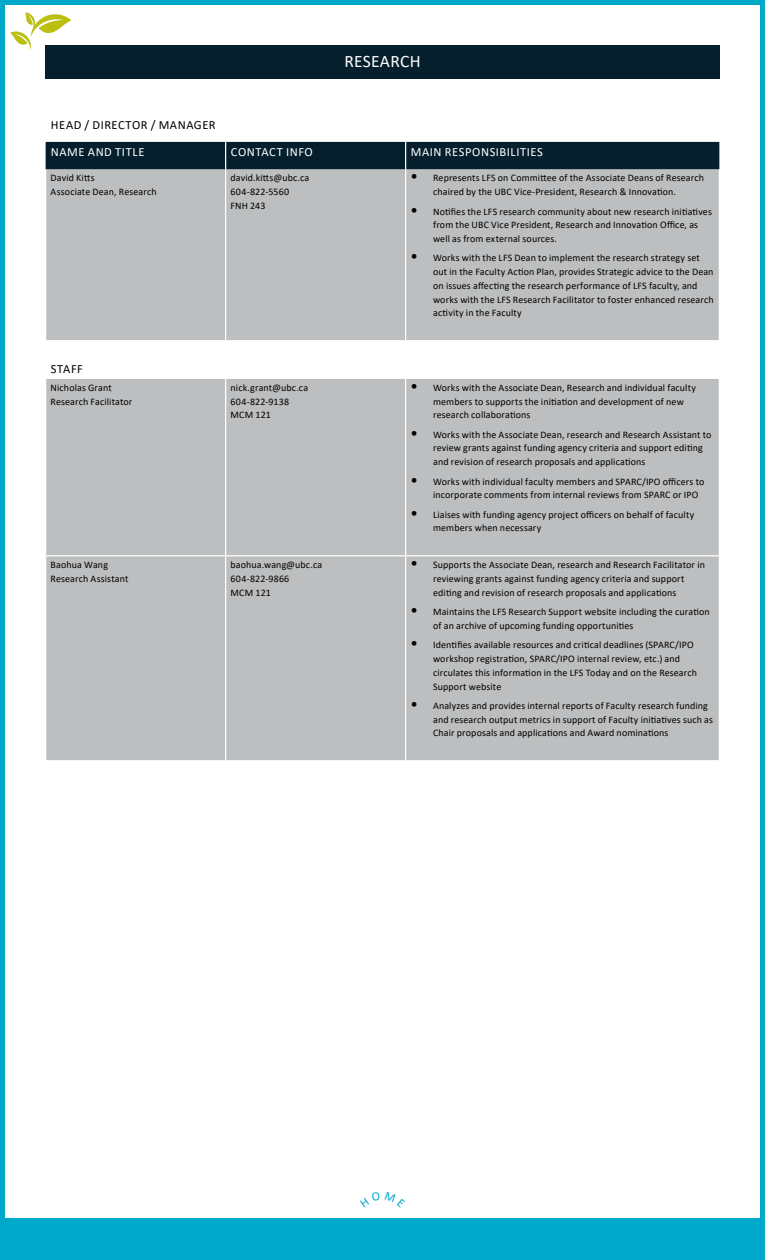
<style>
.page{position:relative;width:765px;height:1260px;background:#fff}
.page>*{position:absolute;margin:0;border:0;box-sizing:border-box;transform-origin:0 0}
.t1{font:17.5px "Calibri";letter-spacing:.02em;color:#fff}
.t2{font:12.5px "Calibri";letter-spacing:.045em;color:#fff}
.t3{font:12.5px "Calibri";letter-spacing:.04em;color:#000}
.t4{font:10px/13.8px "Calibri";letter-spacing:.01em;color:#000}
.s1{color:#fff}
.s2{font-size:15px}
</style>
<div class="page">
<div style="left:0;top:0;width:765px;height:1260px;border:5px solid #00a8c9"></div>
<div style="left:4px;top:1219px;width:761px;height:41px;background:#00a8c9"></div>
<svg style="left:10px;top:12px;width:61px;height:38px"></svg>
<div style="left:46px;top:170px;width:673px;height:170px;background:#bcbec0"></div>
<div style="left:46px;top:379px;width:673px;height:381px;background:#bcbec0"></div>
<svg style="left:45px;top:141px;width:675px;height:29px;background:#142b38"></svg>
<hr style="left:225px;top:170px;width:1px;height:170px;background:#fff">
<hr style="left:405px;top:170px;width:1px;height:170px;background:#fff">
<hr style="left:225px;top:379px;width:1px;height:176px;background:#fff">
<hr style="left:405px;top:379px;width:1px;height:176px;background:#fff">
<hr style="left:225px;top:556px;width:1px;height:204px;background:#fff">
<hr style="left:405px;top:556px;width:1px;height:204px;background:#fff">
<hr style="left:45px;top:555px;width:181px;height:1px;background:#fff">
<hr style="left:226px;top:555px;width:180px;height:1px;background:#fff">
<hr style="left:406px;top:555px;width:314px;height:1px;background:#fff">
<div style="left:45px;top:45px;width:675px;height:33px;background:#061f2d"></div>
<h1 class="t1" style="left:344px;top:49px;width:78px">RESEARCH</h1>
<p class="t3" style="left:51px;top:116px;width:173px">HEAD / DIRECTOR / MANAGER<span class="s1">R</span></p>
<p class="t2" style="left:51px;top:143px;width:95px">NAME AND TITLE</p>
<p class="t2" style="left:231px;top:143px;width:84px">CONTACT INFO</p>
<p class="t2" style="left:411px;top:143px;width:134px">MAIN RESPONSIBILITIES</p>
<p class="t4" style="left:51px;top:171px;width:108px">David Kitts<br>Associate Dean, Research</p>
<p class="t4" style="left:231px;top:171px;width:80px">david.kitts@ubc.ca<br>604-822-5560<br>FNH 243</p>
<p class="t4" style="left:411px;top:171px;width:295px;text-align:center"><span class="s2">•</span> Represents LFS on Committee of the Associate Deans of Research chaired by the UBC Vice-President, Research &amp; Innovation.</p>
<p class="t4" style="left:433px;top:204px;width:280px;text-indent:-22px"><span class="s2">•</span> Notifies the LFS research community about new research initiatives from the UBC Vice President, Research and Innovation Office, as well as from external sources.</p>
<p class="t4" style="left:433px;top:251px;width:282px;text-indent:-22px"><span class="s2">•</span> Works with the LFS Dean to implement the research strategy set out in the Faculty Action Plan, provides Strategic advice to the Dean on issues affecting the research performance of LFS faculty, and works with the LFS Research Facilitator to foster enhanced research activity in the Faculty</p>
<h1 class="t1" style="left:275px;top:132px;width:67px">FINANCE</h1>
<p class="t3" style="left:51px;top:360px;width:41px">STAFF<span class="s1">R</span></p>
<p class="t4" style="left:51px;top:380px;width:83px">Nicholas Grant<br>Research Facilitator</p>
<p class="t4" style="left:231px;top:380px;width:79px">nick.grant@ubc.ca<br>604-822-9138<br>MCM 121</p>
<p class="t4" style="left:433px;top:380px;width:264px;text-indent:-22px"><span class="s2">•</span> Works with the Associate Dean, Research and individual faculty members to supports the initiation and development of new research collaborations</p>
<p class="t4" style="left:433px;top:427px;width:280px;text-indent:-22px"><span class="s2">•</span> Works with the Associate Dean, research and Research Assistant to review grants against funding agency criteria and support editing and revision of research proposals and applications</p>
<p class="t4" style="left:433px;top:474px;width:273px;text-indent:-22px"><span class="s2">•</span> Works with individual faculty members and SPARC/IPO officers to incorporate comments from internal reviews from SPARC or IPO</p>
<p class="t4" style="left:433px;top:507px;width:263px;text-indent:-22px"><span class="s2">•</span> Liaises with funding agency project officers on behalf of faculty members when necessary</p>
<p class="t4" style="left:51px;top:558px;width:79px">Baohua Wang<br>Research Assistant</p>
<p class="t4" style="left:231px;top:558px;width:93px">baohua.wang@ubc.ca<br>604-822-9866<br>MCM 121</p>
<p class="t4" style="left:433px;top:558px;width:273px;text-indent:-22px"><span class="s2">•</span> Supports the Associate Dean, research and Research Facilitator in reviewing grants against funding agency criteria and support editing and revision of research proposals and applications</p>
<p class="t4" style="left:433px;top:605px;width:278px;text-indent:-22px"><span class="s2">•</span> Maintains the LFS Research Support website including the curation of an archive of upcoming funding opportunities</p>
<p class="t4" style="left:433px;top:638px;width:265px;text-indent:-22px"><span class="s2">•</span> Identifies available resources and critical deadlines (SPARC/IPO workshop registration, SPARC/IPO internal review, etc.) and circulates this information in the LFS Today and on the Research Support website</p>
<p class="t4" style="left:433px;top:698px;width:281px;text-indent:-22px"><span class="s2">•</span> Analyzes and provides internal reports of Faculty research funding and research output metrics in support of Faculty initiatives such as<br>Chair proposals and applications and Award nominations</p>
</div>
